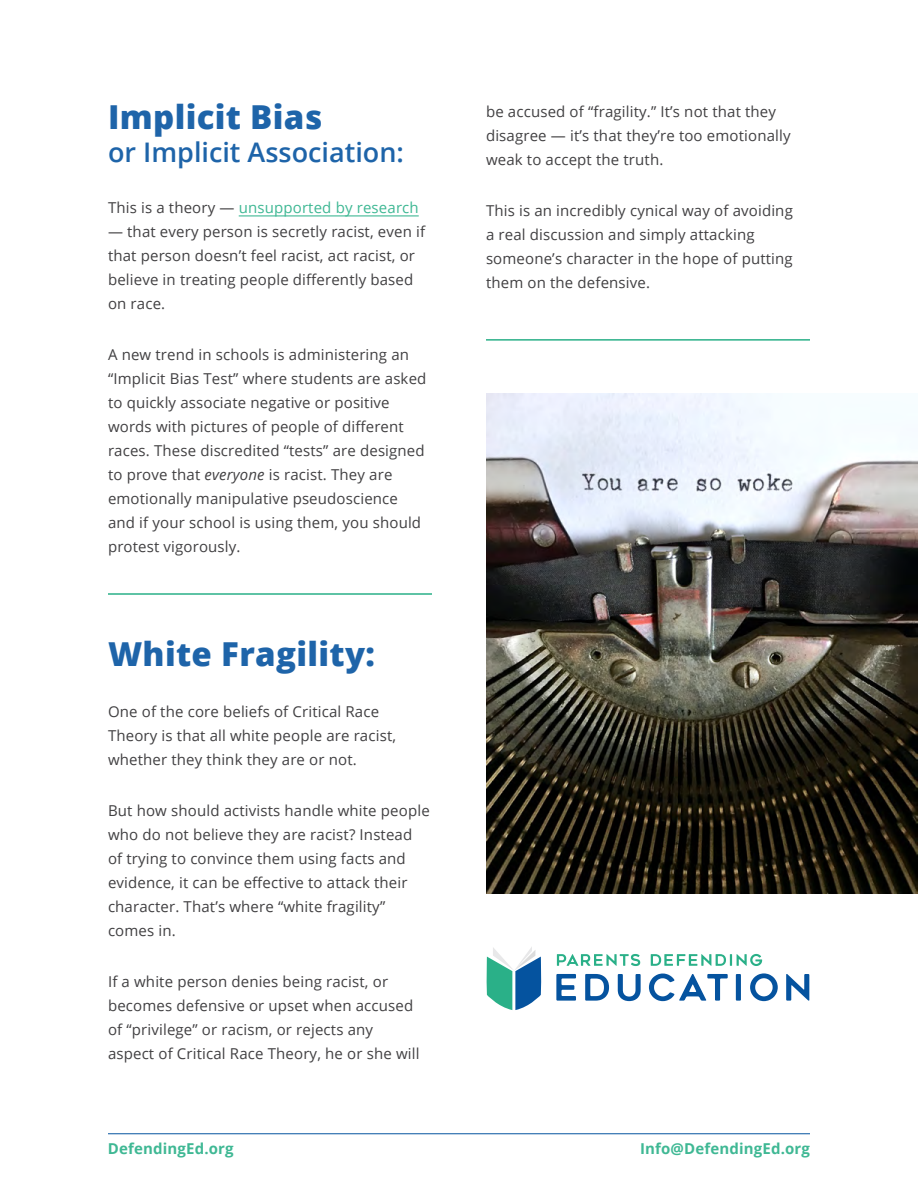
<style>
.page{position:relative;width:918px;height:1188px;background:#fff}
.page>*{position:absolute;margin:0;border:0;box-sizing:border-box;transform-origin:0 0}
.t1{font:800 33px "Open Sans";letter-spacing:.01em;color:#1e64a9}
.t2{font:600 27px "Open Sans";color:#1e64a9}
.t3{font:15px/24px "Open Sans";letter-spacing:.01em;color:#414042}
.t4{font:700 15px "Open Sans";letter-spacing:.01em;color:#3fb894}
.t5{font:15px "Open Sans";letter-spacing:.01em;color:#3fb894}
.s1{color:#414042}
.s2{font-style:italic}
</style>
<div class="page">
<hr style="left:108px;top:1134px;width:702px;height:1px;background:#05539f">
<hr style="left:239px;top:216px;width:180px;height:1px;background:#2ab088">
<img style="left:486px;top:393px;width:432px;height:500px">
<hr style="left:108px;top:593px;width:324px;height:2px;background:#2ab088">
<hr style="left:486px;top:339px;width:324px;height:2px;background:#2ab088">
<svg style="left:556px;top:973px;width:253px;height:28px"></svg>
<svg style="left:557px;top:954px;width:205px;height:12px"></svg>
<svg style="left:486px;top:947px;width:55px;height:63px"></svg>
<h1 class="t1" style="left:108px;top:92px;width:216px">Implicit Bias</h1>
<h2 class="t2" style="left:108px;top:134px;width:298px">or Implicit Association:</h2>
<p class="t5" style="left:108px;top:197px;width:312px"><span class="s1">This is a theory —</span> unsupported by research</p>
<p class="t3" style="left:108px;top:219px;width:319px">— that every person is secretly racist, even if that person doesn’t feel racist, act racist, or believe in treating people differently based on race.</p>
<p class="t3" style="left:108px;top:342px;width:320px">A new trend in schools is administering an “Implicit Bias Test” where students are asked to quickly associate negative or positive words with pictures of people of different races. These discredited “tests” are designed to prove that <span class="s2">everyone</span> is racist. They are emotionally manipulative pseudoscience and if your school is using them, you should protest vigorously.</p>
<h1 class="t1" style="left:108px;top:629px;width:269px">White Fragility:</h1>
<p class="t3" style="left:108px;top:699px;width:290px">One of the core beliefs of Critical Race<br>Theory is that all white people are racist, whether they think they are or not.</p>
<p class="t3" style="left:108px;top:798px;width:323px">But how should activists handle white people who do not believe they are racist? Instead of trying to convince them using facts and evidence, it can be effective to attack their character. That’s where “white fragility” comes in.</p>
<p class="t3" style="left:108px;top:969px;width:313px">If a white person denies being racist, or becomes defensive or upset when accused of “privilege” or racism, or rejects any aspect of Critical Race Theory, he or she will</p>
<p class="t3" style="left:486px;top:99px;width:306px">be accused of “fragility.” It’s not that they disagree — it’s that they’re too emotionally weak to accept the truth.</p>
<p class="t3" style="left:486px;top:198px;width:308px">This is an incredibly cynical way of avoiding a real discussion and simply attacking someone’s character in the hope of putting them on the defensive.</p>
<p class="t4" style="left:108px;top:1138px;width:127px">DefendingEd.org</p>
<p class="t4" style="left:640px;top:1138px;width:171px">Info@DefendingEd.org</p>
</div>
